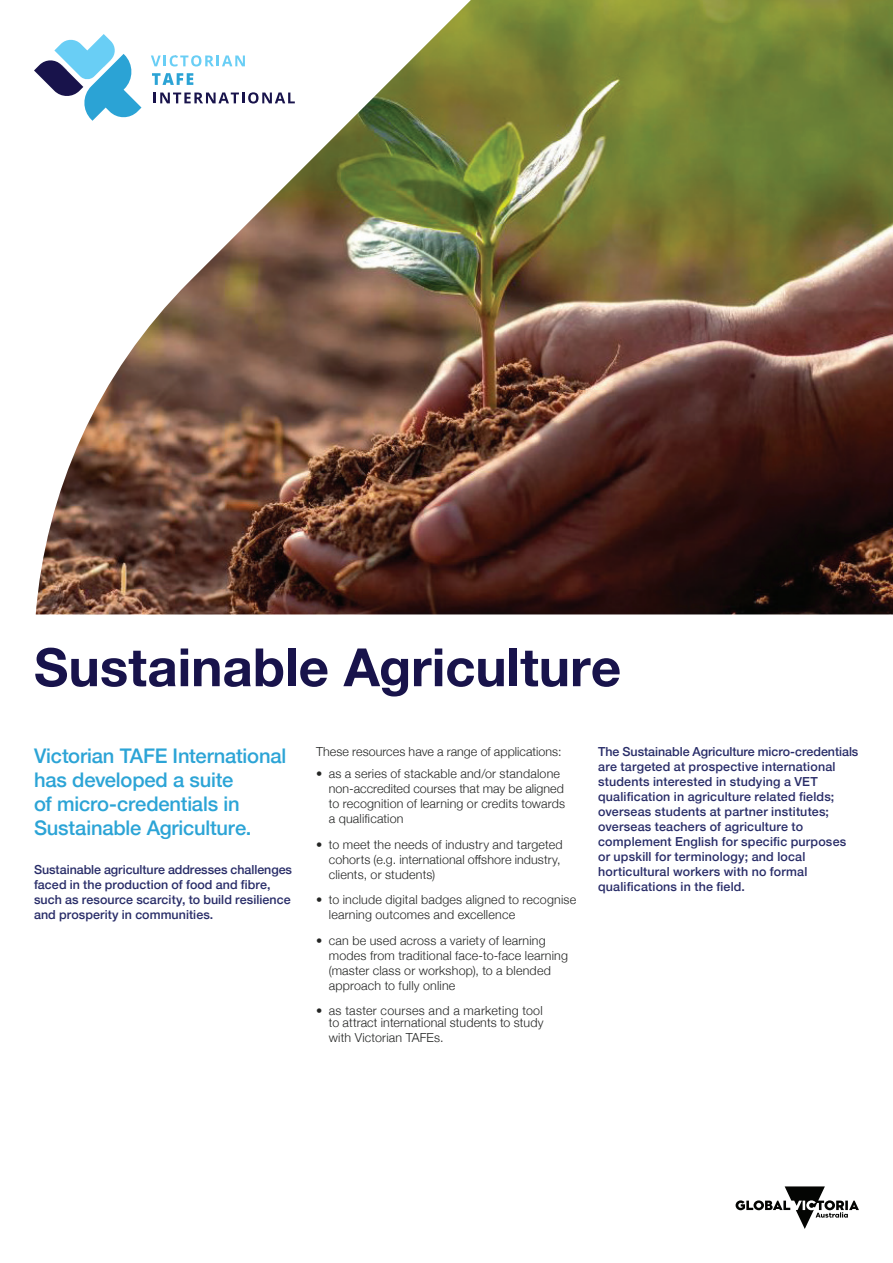
<style>
.page{position:relative;width:893px;height:1263px;background:#fff}
.page>*{position:absolute;margin:0;border:0;box-sizing:border-box;transform-origin:0 0}
.t1{font:700 52.8px "Helvetica Neue";color:#18134b}
.t2{font:500 20.1px/24px "Helvetica Neue";letter-spacing:-.01em;color:#2ca4d6}
.t3{font:300 12.45px/15px "Helvetica Neue";letter-spacing:.015em;color:#242524}
.t4{font:500 12.45px/15px "Helvetica Neue";letter-spacing:.015em;color:#282c68}
</style>
<div class="page">
<img style="left:36px;top:0;width:857px;height:614px">
<svg style="left:34px;top:34px;width:107px;height:87px"></svg>
<svg style="left:151px;top:55px;width:94px;height:11px"></svg>
<svg style="left:152px;top:73px;width:41px;height:12px"></svg>
<svg style="left:154px;top:92px;width:141px;height:12px"></svg>
<svg style="left:736px;top:1186px;width:123px;height:43px"></svg>
<h1 class="t1" style="left:34px;top:626px;width:589px">Sustainable Agriculture</h1>
<h2 class="t2" style="left:34px;top:742px;width:254px">Victorian TAFE International has developed a suite<br>of micro-credentials in<br>Sustainable Agriculture.</h2>
<p class="t4" style="left:34px;top:861px;width:260px">Sustainable agriculture addresses challenges faced in the production of food and fibre, such as resource scarcity, to build resilience and prosperity in communities.</p>
<p class="t3" style="left:316px;top:744px;width:247px">These resources have a range of applications:</p>
<p class="t3" style="left:329px;top:765px;width:238px;text-indent:-13px">• as a series of stackable and/or standalone non-accredited courses that may be aligned to recognition of learning or credits towards a qualification</p>
<p class="t3" style="left:329px;top:836px;width:235px;text-indent:-13px">• to meet the needs of industry and targeted cohorts (e.g. international offshore industry, clients, or students)</p>
<p class="t3" style="left:329px;top:891px;width:249px;text-indent:-13px">• to include digital badges aligned to recognise learning outcomes and excellence</p>
<p class="t3" style="left:329px;top:932px;width:241px;text-indent:-13px">• can be used across a variety of learning modes from traditional face-to-face learning (master class or workshop), to a blended approach to fully online</p>
<p class="t3" style="left:316px;top:1004px;width:229px;line-height:12px;text-align:right">• as taster courses and a marketing tool to attract international students to study</p>
<p class="t3" style="left:329px;top:1029px;width:116px">with Victorian TAFEs.</p>
<p class="t4" style="left:598px;top:743px;width:262px">The Sustainable Agriculture micro-credentials are targeted at prospective international students interested in studying a VET qualification in agriculture related fields; overseas students at partner institutes; overseas teachers of agriculture to complement English for specific purposes or upskill for terminology; and local horticultural workers with no formal qualifications in the field.</p>
</div>
